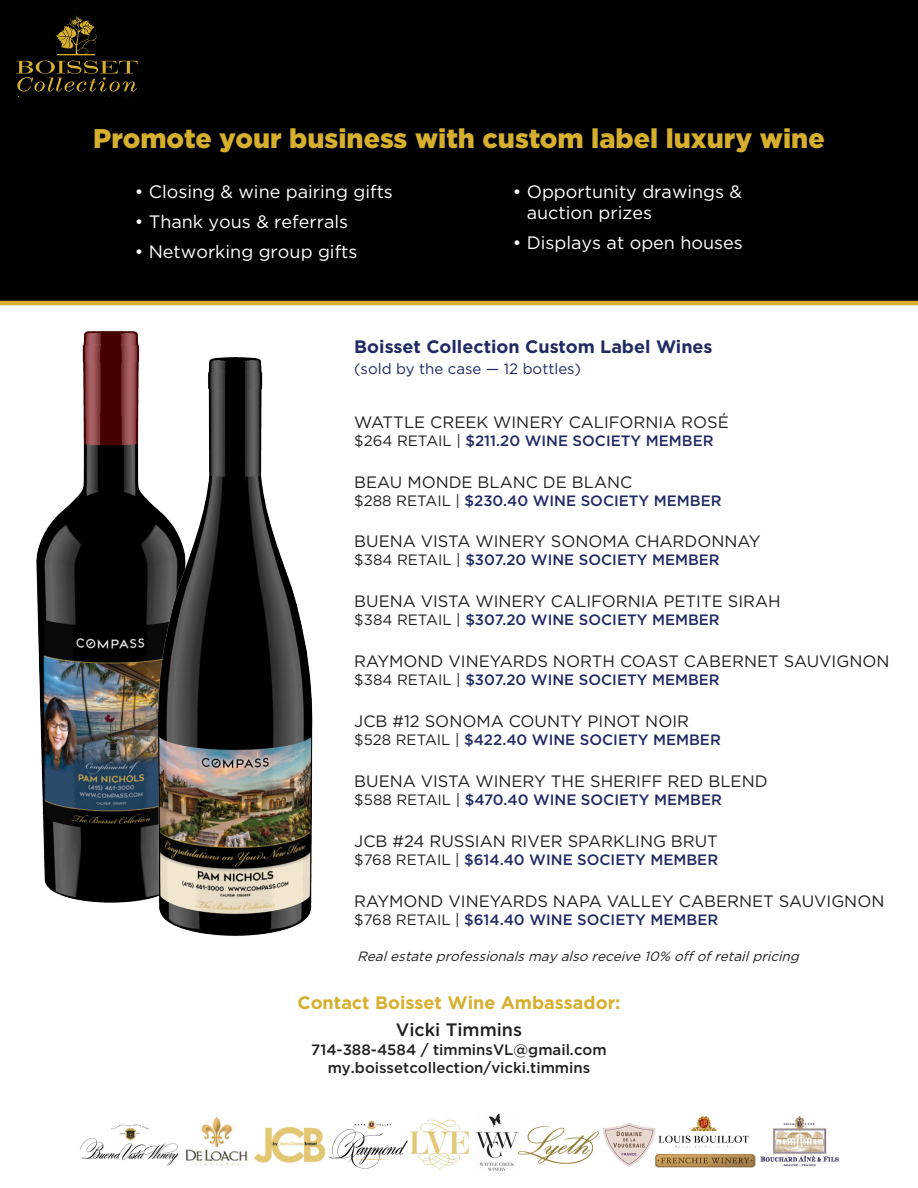
<style>
.page{position:relative;width:918px;height:1188px;background:#fff}
.page>*{position:absolute;margin:0;border:0;box-sizing:border-box;transform-origin:0 0}
.t1{font:900 27px "Gotham";color:#d5af2d}
.t2{font:18px/21.6px "Gotham";color:#fff}
.t3{font:700 18px/27.6px "Gotham";color:#d5af2d;text-align:center}
.t4{font:700 18px "Gotham";color:#222a64}
.t5{font:16.5px "Gotham";color:#231f20}
.t6{font:500 15px "Gotham";color:#222a64}
.t7{font:500 15px/18px "Gotham";color:#231f20;text-align:center}
.t8{font:15px "Gotham";color:#222a64}
.t9{font:italic 13.5px "Gotham";color:#221e1f}
.s1{font-weight:400;color:#231f20}
.s2{font-weight:500;color:#231f20}
</style>
<div class="page">
<div style="left:0;top:0;width:918px;height:303px;background:#000"></div>
<svg style="left:56px;top:15px;width:41px;height:39px"></svg>
<hr style="left:57px;top:54px;width:38px;height:1px;background:#d5af2d">
<svg style="left:16px;top:61px;width:122px;height:31px"></svg>
<hr style="left:0;top:301px;width:918px;height:4px;background:#d5af2d">
<img style="left:80px;top:1113px;width:759px;height:58px">
<img style="left:36px;top:331px;width:103px;height:572px">
<img style="left:135px;top:343px;width:178px;height:593px">
<p class="t1" style="left:93px;top:123px;width:733px">Promote your business with custom label luxury wine</p>
<p class="t2" style="left:135px;top:180px;width:260px">• Closing &amp; wine pairing gifts</p>
<p class="t2" style="left:135px;top:210px;width:215px">• Thank yous &amp; referrals</p>
<p class="t2" style="left:135px;top:240px;width:224px">• Networking group gifts</p>
<p class="t2" style="left:527px;top:180px;width:217px;text-indent:-14px">• Opportunity drawings &amp; auction prizes</p>
<p class="t2" style="left:513px;top:232px;width:232px">• Displays at open houses</p>
<p class="t4" style="left:354px;top:336px;width:360px">Boisset Collection Custom Label Wines</p>
<p class="t8" style="left:354px;top:361px;width:228px">(sold by the case — 12 bottles)</p>
<p class="t5" style="left:354px;top:413px;width:376px">WATTLE CREEK WINERY CALIFORNIA ROSÉ</p>
<p class="t6" style="left:354px;top:432px;width:361px"><span class="s1">$264 RETAIL |</span> $211.20 WINE SOCIETY MEMBER</p>
<p class="t5" style="left:354px;top:473px;width:279px">BEAU MONDE BLANC DE BLANC</p>
<p class="t6" style="left:354px;top:492px;width:369px"><span class="s1">$288 RETAIL |</span> $230.40 WINE SOCIETY MEMBER</p>
<p class="t5" style="left:354px;top:532px;width:408px">BUENA VISTA WINERY SONOMA CHARDONNAY</p>
<p class="t6" style="left:354px;top:552px;width:367px"><span class="s1">$384 RETAIL |</span> $307.20 WINE SOCIETY MEMBER</p>
<p class="t5" style="left:354px;top:592px;width:428px">BUENA VISTA WINERY CALIFORNIA PETITE SIRAH</p>
<p class="t6" style="left:354px;top:611px;width:367px"><span class="s1">$384 RETAIL |</span> $307.20 WINE SOCIETY MEMBER</p>
<p class="t5" style="left:354px;top:652px;width:537px">RAYMOND VINEYARDS NORTH COAST CABERNET SAUVIGNON</p>
<p class="t6" style="left:354px;top:671px;width:367px"><span class="s1">$384 RETAIL |</span> $307.20 WINE SOCIETY MEMBER</p>
<p class="t5" style="left:354px;top:712px;width:336px">JCB #12 SONOMA COUNTY PINOT NOIR</p>
<p class="t6" style="left:354px;top:731px;width:368px"><span class="s1">$528 RETAIL |</span> $422.40 WINE SOCIETY MEMBER</p>
<p class="t5" style="left:354px;top:772px;width:415px">BUENA VISTA WINERY THE SHERIFF RED BLEND</p>
<p class="t6" style="left:354px;top:791px;width:369px"><span class="s1">$588 RETAIL |</span> $470.40 WINE SOCIETY MEMBER</p>
<p class="t5" style="left:354px;top:832px;width:365px">JCB #24 RUSSIAN RIVER SPARKLING BRUT</p>
<p class="t6" style="left:354px;top:851px;width:365px"><span class="s1">$768 RETAIL |</span> $614.40 WINE SOCIETY MEMBER</p>
<p class="t5" style="left:354px;top:892px;width:532px">RAYMOND VINEYARDS NAPA VALLEY CABERNET SAUVIGNON</p>
<p class="t6" style="left:354px;top:911px;width:365px"><span class="s1">$768 RETAIL |</span> $614.40 WINE SOCIETY MEMBER</p>
<p class="t9" style="left:357px;top:949px;width:447px">Realestate professionalsmay also receive 10% offofretailpricing</p>
<p class="t3" style="left:297px;top:988px;width:325px">Contact Boisset Wine Ambassador:<br><span class="s2">Vicki Timmins</span></p>
<p class="t7" style="left:311px;top:1041px;width:297px">714-388-4584 / timminsVL@gmail.com my.boissetcollection/vicki.timmins</p>
</div>
